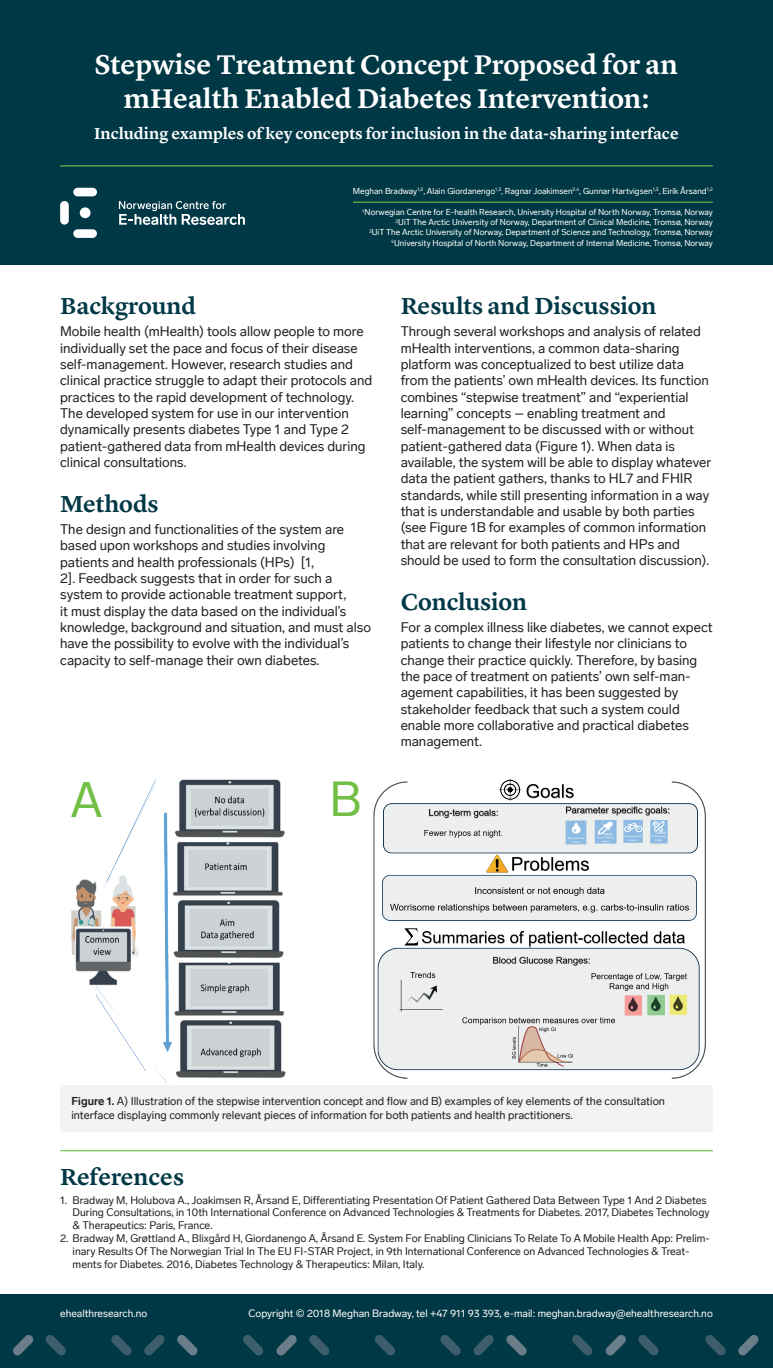
<style>
.page{position:relative;width:773px;height:1368px;background:#fff}
.page>*{position:absolute;margin:0;border:0;box-sizing:border-box;transform-origin:0 0}
.t1{font:48px "Lab Grotesque";color:#71bf44}
.t2{font:600 28px/33.6px "Lyon Text";color:#fff;text-align:center}
.t3{font:600 24px "Lyon Text";letter-spacing:-.005em;color:#003845}
.t4{font:600 16.4px "Lyon Text";letter-spacing:-.005em;color:#fff}
.t5{font:13.6px/16.3px "Lab Grotesque";color:#231f20}
.t6{font:11.2px/13.4px "Lab Grotesque";color:#231f20}
.t7{font:10.72px/12.9px "Lab Grotesque";color:#231f20}
.t8{font:10.4px "Lab Grotesque";color:#fff}
.t9{font:8.4px/10.1px "Lab Grotesque";color:#fff;text-align:right}
.s1{font-weight:700}
</style>
<div class="page">
<div style="left:0;top:1294px;width:772px;height:73px;background:#003845"></div>
<svg style="left:243px;top:1335px;width:20px;height:20px"></svg>
<svg style="left:177px;top:1335px;width:21px;height:20px"></svg>
<svg style="left:45px;top:1335px;width:21px;height:20px"></svg>
<svg style="left:111px;top:1335px;width:21px;height:20px"></svg>
<svg style="left:144px;top:1335px;width:21px;height:20px"></svg>
<svg style="left:13px;top:1335px;width:21px;height:20px"></svg>
<svg style="left:309px;top:1335px;width:20px;height:20px"></svg>
<svg style="left:276px;top:1335px;width:21px;height:20px"></svg>
<svg style="left:572px;top:1335px;width:20px;height:20px"></svg>
<svg style="left:506px;top:1335px;width:20px;height:20px"></svg>
<svg style="left:375px;top:1335px;width:20px;height:20px"></svg>
<svg style="left:440px;top:1335px;width:21px;height:20px"></svg>
<svg style="left:473px;top:1335px;width:21px;height:20px"></svg>
<svg style="left:638px;top:1335px;width:20px;height:20px"></svg>
<svg style="left:605px;top:1335px;width:21px;height:20px"></svg>
<svg style="left:705px;top:1335px;width:20px;height:20px"></svg>
<svg style="left:738px;top:1335px;width:20px;height:20px"></svg>
<div style="left:0;top:0;width:772px;height:264px;background:#003845"></div>
<div style="left:73px;top:188px;width:24px;height:8px;background:#fff;border-radius:4px"></div>
<div style="left:80px;top:207px;width:10px;height:11px;background:#fff;border-radius:50%"></div>
<div style="left:73px;top:229px;width:24px;height:9px;background:#fff;border-radius:4px"></div>
<div style="left:60px;top:201px;width:9px;height:24px;background:#fff;border-radius:4px"></div>
<svg style="left:119px;top:201px;width:126px;height:24px"></svg>
<hr style="left:60px;top:165px;width:652px;height:1px;background:#71bf44">
<hr style="left:353px;top:202px;width:359px;height:1px;background:#71bf44">
<div style="left:60px;top:1085px;width:652px;height:46px;background:#f2f3f4"></div>
<hr style="left:60px;top:1150px;width:652px;height:1px;background:#71bf44">
<img style="left:373px;top:778px;width:331px;height:300px">
<img style="left:71px;top:779px;width:215px;height:304px">
<h2 class="t2" style="left:95px;top:46px;width:584px">Stepwise Treatment Concept Proposed for an mHealth Enabled Diabetes Intervention:</h2>
<p class="t4" style="left:94px;top:121px;width:585px">Including examples of key concepts for inclusion in the data-sharing interface</p>
<p class="t9" style="left:353px;top:186px;width:361px">Meghan Bradway<sup>1,2</sup>, Alain Giordanengo<sup>1,3</sup>, Ragnar Joakimsen<sup>2,4</sup>, Gunnar Hartvigsen<sup>1,3</sup>, Eirik Årsand<sup>1,2</sup></p>
<p class="t9" style="left:362px;top:207px;width:352px"><sup>1</sup>Norwegian Centre for E-health Research, University Hospital of North Norway, Tromsø, Norway <sup>2</sup>UiT The Arctic University of Norway, Department of Clinical Medicine, Tromsø, Norway<br><sup>3</sup>UiT The Arctic University of Norway, Department of Science and Technology, Tromsø, Norway <sup>4</sup>University Hospital of North Norway, Department of Internal Medicine, Tromsø, Norway</p>
<h3 class="t3" style="left:60px;top:288px;width:137px">Background</h3>
<p class="t5" style="left:60px;top:323px;width:313px">Mobile health (mHealth) tools allow people to more individually set the pace and focus of their disease self-management. However, research studies and clinical practice struggle to adapt their protocols and practices to the rapid development of technology.<br>The developed system for use in our intervention dynamically presents diabetes Type 1 and Type 2 patient-gathered data from mHealth devices during clinical consultations.</p>
<h3 class="t3" style="left:60px;top:485px;width:100px">Methods</h3>
<p class="t5" style="left:60px;top:521px;width:312px">The design and functionalities of the system are based upon workshops and studies involving patients and health professionals (HPs) [1,<br>2]. Feedback suggests that in order for such a system to provide actionable treatment support,<br>it must display the data based on the individual’s knowledge, background and situation, and must also have the possibility to evolve with the individual’s capacity to self-manage their own diabetes.</p>
<h1 class="t1" style="left:71px;top:771px;width:34px">A</h1>
<h1 class="t1" style="left:329px;top:771px;width:34px">B</h1>
<h3 class="t3" style="left:400px;top:288px;width:257px">Results and Discussion</h3>
<p class="t5" style="left:400px;top:323px;width:312px">Through several workshops and analysis of related mHealth interventions, a common data-sharing platform was conceptualized to best utilize data from the patients’ own mHealth devices. Its function combines “stepwise treatment” and “experiential learning” concepts – enabling treatment and self-management to be discussed with or without patient-gathered data (Figure 1). When data is available, the system will be able to display whatever data the patient gathers, thanks to HL7 and FHIR standards, while still presenting information in a way that is understandable and usable by both parties (see Figure 1B for examples of common information that are relevant for both patients and HPs and should be used to form the consultation discussion).</p>
<h3 class="t3" style="left:400px;top:583px;width:128px">Conclusion</h3>
<p class="t5" style="left:400px;top:619px;width:313px">For a complex illness like diabetes, we cannot expect patients to change their lifestyle nor clinicians to change their practice quickly. Therefore, by basing the pace of treatment on patients’ own self-man&shy;agement capabilities, it has been suggested by stakeholder feedback that such a system could enable more collaborative and practical diabetes management.</p>
<p class="t6" style="left:71px;top:1094px;width:594px"><span class="s1">Figure 1.</span> A) Illustration of the stepwise intervention concept and flow and B) examples of key elements of the consultation interface displaying commonly relevant pieces of information for both patients and health practitioners.</p>
<h3 class="t3" style="left:60px;top:1158px;width:125px">References</h3>
<p class="t7" style="left:73px;top:1193px;width:638px;text-indent:-12px">1. Bradway M, Holubova A., Joakimsen R, Årsand E, Differentiating Presentation Of Patient Gathered Data Between Type 1 And 2 Diabetes<br>During Consultations, in 10th International Conference on Advanced Technologies &amp; Treatments for Diabetes. 2017, Diabetes Technology &amp; Therapeutics: Paris, France.</p>
<p class="t7" style="left:73px;top:1232px;width:638px;text-indent:-12px">2. Bradway M, Grøttland A., Blixgård H, Giordanengo A, Årsand E. System For Enabling Clinicians To Relate To A Mobile Health App: Prelim&shy;inary Results Of The Norwegian Trial In The EU FI-STAR Project, in 9th International Conference on Advanced Technologies &amp; Treat&shy;ments for Diabetes. 2016, Diabetes Technology &amp; Therapeutics: Milan, Italy.</p>
<p class="t8" style="left:60px;top:1307px;width:89px">ehealthresearch.no</p>
<p class="t8" style="left:248px;top:1307px;width:465px">Copyright © 2018 Meghan Bradway, tel +47 911 93 393, e-mail: meghan.bradway@ehealthresearch.no</p>
</div>
